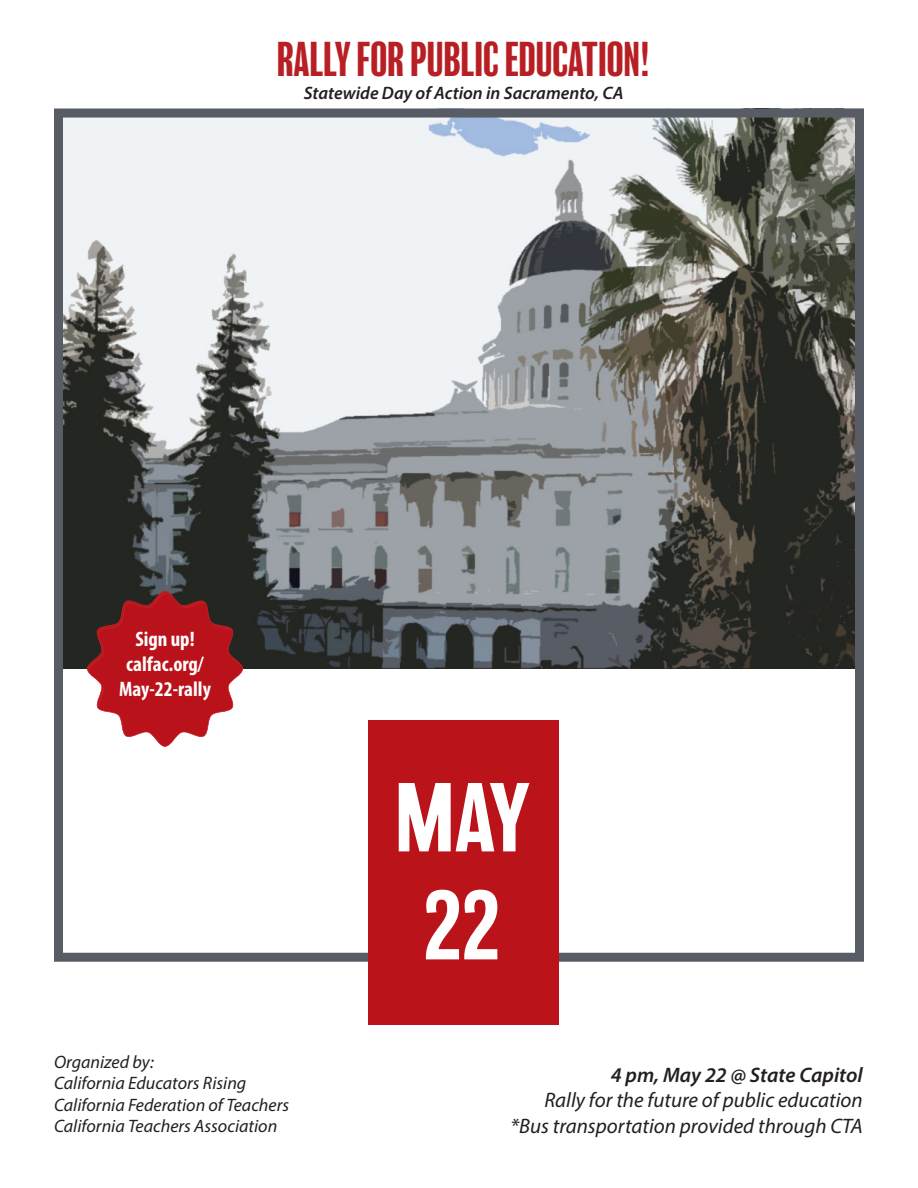
<style>
.page{position:relative;width:918px;height:1188px;background:#fff}
.page>*{position:absolute;margin:0;border:0;box-sizing:border-box;transform-origin:0 0}
.t1{font:500 90px/108px "Balboa";color:#fff;text-align:center}
.t2{font:condensed 45px "Balboa";color:#b81f24}
.t3{font:italic 21px/25.2px "Myriad Pro";color:#231f20;text-align:right}
.t4{font:700 condensed 21px/25.2px "Myriad Pro";color:#fff;text-align:center}
.t5{font:italic 600 21px "Myriad Pro";color:#231f20}
.t6{font:italic 18px/21.6px "Myriad Pro";color:#231f20}
.t7{font:italic 600 18px "Myriad Pro";color:#231f20}
.s1{font-style:inherit}
</style>
<div class="page">
<img style="left:64px;top:119px;width:790px;height:550px">
<div style="left:54px;top:109px;width:810px;height:853px;border:9px solid #585c65"></div>
<div style="left:368px;top:720px;width:190px;height:304px;background:#ba1319"></div>
<svg style="left:87px;top:591px;width:156px;height:156px"></svg>
<p class="t2" style="left:277px;top:37px;width:374px">RALLY FOR PUBLIC EDUCATION!</p>
<p class="t7" style="left:304px;top:82px;width:321px">Statewide Day of Action in Sacramento, CA</p>
<p class="t4" style="left:135px;top:626px;width:61px">Sign up!</p>
<p class="t4" style="left:119px;top:651px;width:93px">calfac.org/<br>May-22-rally</p>
<p class="t1" style="left:394px;top:764px;width:137px">M<span class="s1">AY<br></span>22</p>
<p class="t6" style="left:54px;top:1050px;width:101px">Organized by:</p>
<p class="t6" style="left:54px;top:1072px;width:237px">California Educators Rising<br>California Federation of Teachers<br>California Teachers Association</p>
<p class="t5" style="left:611px;top:1062px;width:253px">4 pm, May 22 @ State Capitol</p>
<p class="t3" style="left:511px;top:1087px;width:354px">Rally for the future of public education *Bus transportation provided through CTA</p>
</div>
